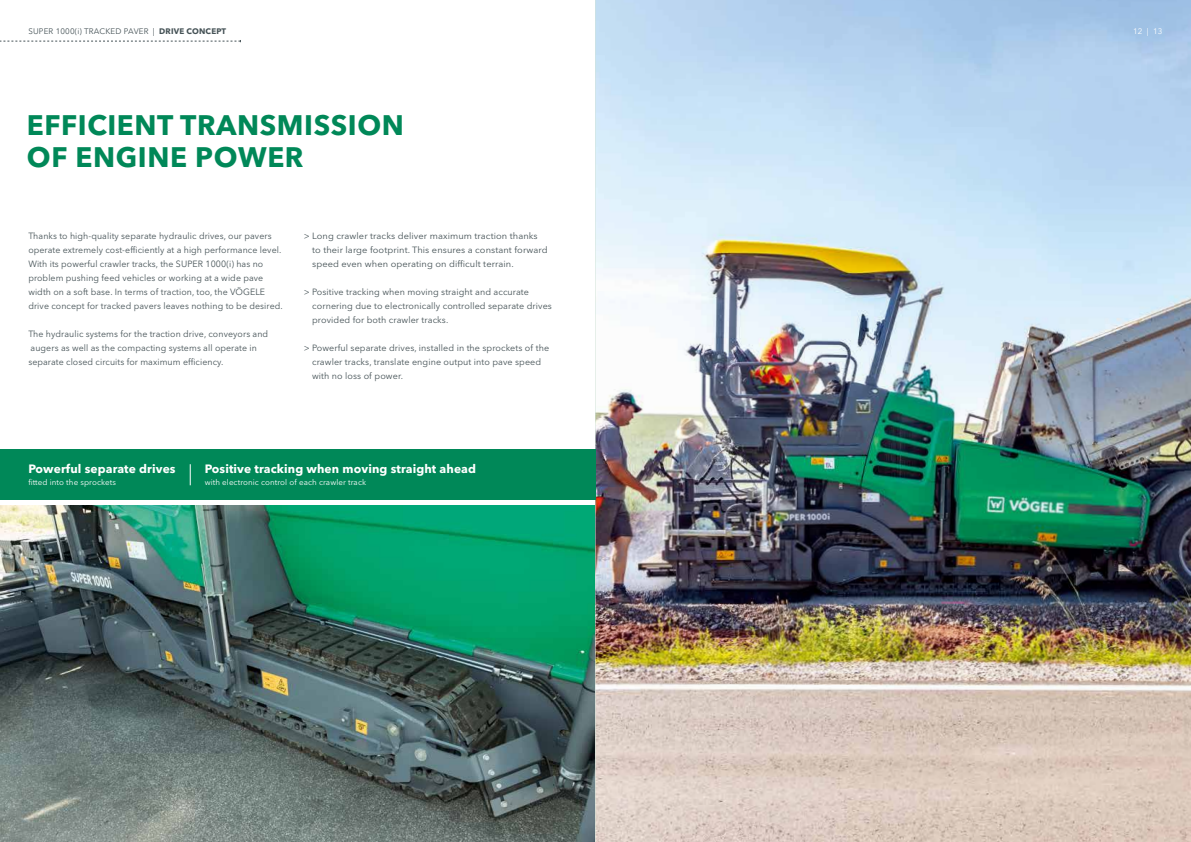
<style>
.page{position:relative;width:1191px;height:842px;background:#fff}
.page>*{position:absolute;margin:0;border:0;box-sizing:border-box;transform-origin:0 0}
.t1{font:700 28px/32px "Avenir Next LT Pro";letter-spacing:.02em;color:#008858}
.t2{font:700 12px "Avenir Next LT Pro";letter-spacing:.01em;color:#fff}
.t3{font:9px/14px "Avenir Next LT Pro";letter-spacing:.01em;color:#455256}
.t4{font:8px "Avenir Next LT Pro";letter-spacing:.01em;color:#fff}
.t5{font:8px "Avenir Next LT Pro";letter-spacing:.02em;color:#455256}
.s1{font-weight:700}
</style>
<div class="page">
<img style="left:0;top:505px;width:595px;height:337px">
<img style="left:595px;top:0;width:596px;height:842px">
<div style="left:0;top:449px;width:595px;height:50px;background:#008858"></div>
<svg style="left:190px;top:464px;width:1px;height:21px"></svg>
<svg style="left:0;top:40px;width:241px;height:2px"></svg>
<p class="t5" style="left:28px;top:27px;width:199px">SUPER 1000(i) TRACKED PAVER | <span class="s1">DRIVE CONCEPT</span></p>
<p class="t4" style="left:1133px;top:27px;width:31px">12 | 13</p>
<h1 class="t1" style="left:27px;top:108px;width:378px">EFFICIENT TRANSMISSION<br>OF ENGINE POWER</h1>
<p class="t3" style="left:28px;top:229px;width:256px">Thanks to high-quality separate hydraulic drives, our pavers operate extremely cost-efficiently at a high performance level.<br>With its powerful crawler tracks, the SUPER 1000(i) has no problem pushing feed vehicles or working at a wide pave width on a soft base. In terms of traction, too, the VÖGELE drive concept for tracked pavers leaves nothing to be desired.</p>
<p class="t3" style="left:28px;top:327px;width:241px">The hydraulic systems for the traction drive, conveyors and augers as well as the compacting systems all operate in separate closed circuits for maximum efficiency.</p>
<p class="t3" style="left:312px;top:229px;width:237px;text-indent:-8px">&gt; Long crawler tracks deliver maximum traction thanks to their large footprint. This ensures a constant forward speed even when operating on difficult terrain.</p>
<p class="t3" style="left:312px;top:285px;width:241px;text-indent:-8px">&gt; Positive tracking when moving straight and accurate cornering due to electronically controlled separate drives provided for both crawler tracks.</p>
<p class="t3" style="left:312px;top:341px;width:238px;text-indent:-8px">&gt; Powerful separate drives, installed in the sprockets of the crawler tracks, translate engine output into pave speed with no loss of power.</p>
<h2 class="t2" style="left:28px;top:462px;width:149px">Powerful separate drives</h2>
<p class="t4" style="left:28px;top:478px;width:89px">fitted into the sprockets</p>
<h2 class="t2" style="left:205px;top:462px;width:273px">Positive tracking when moving straight ahead</h2>
<p class="t4" style="left:205px;top:478px;width:163px">with electronic control of each crawler track</p>
</div>
